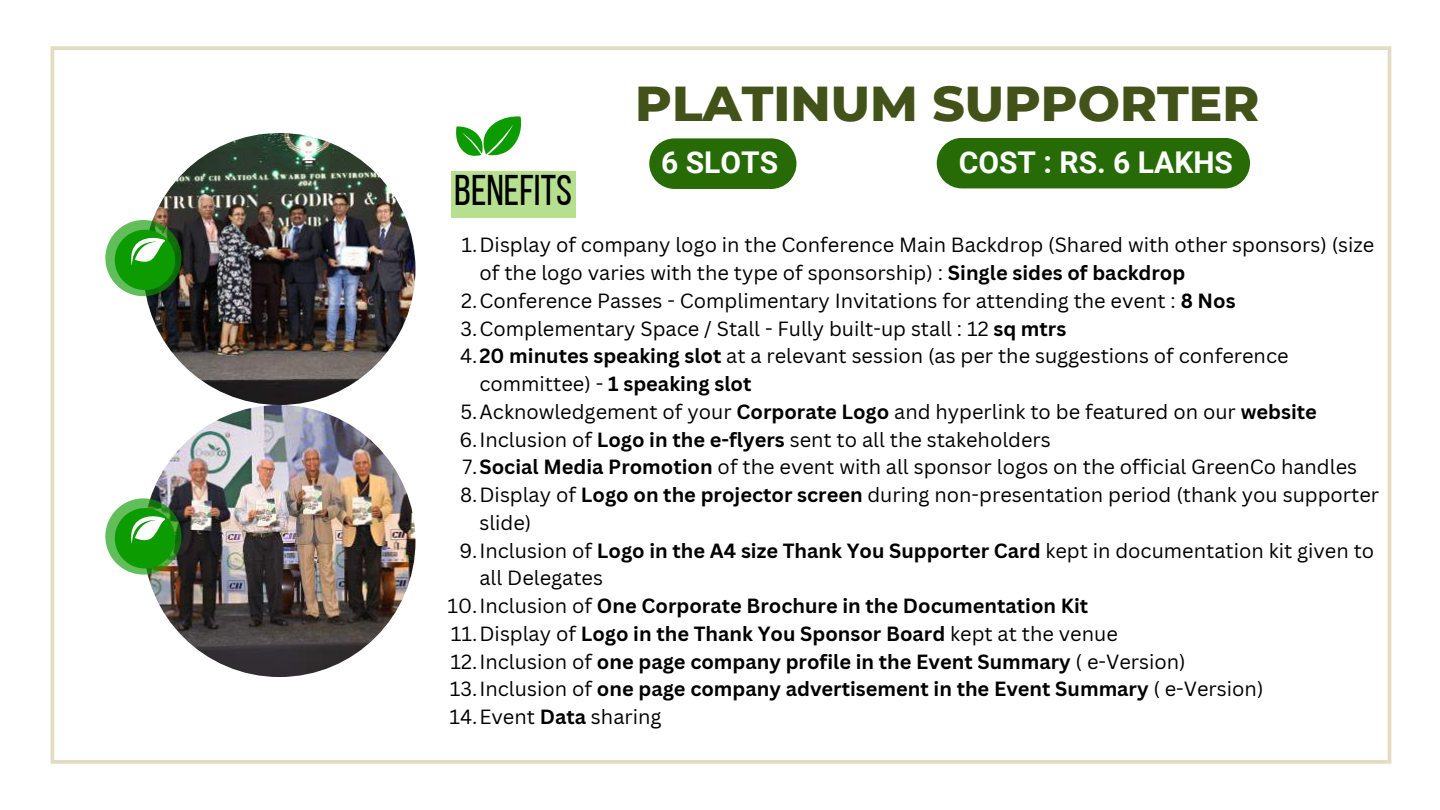
<style>
.page{position:relative;width:1440px;height:810px;background:#fff}
.page>*{position:absolute;margin:0;border:0;box-sizing:border-box;transform-origin:0 0}
.t1{font:800 50px "Montserrat";color:#435219}
.t2{font:42.8px "Bebas Neue";color:#000}
.t3{font:700 30px "Roboto";color:#fff}
.t4{font:20px "Canva Sans";color:#000}
.t5{font:700 20px "Canva Sans";color:#000}
.s1{font-weight:700}
.s2{font-weight:400}
</style>
<div class="page">
<svg style="left:54px;top:46px;width:1334px;height:4px;fill:#e2ddc2"></svg>
<svg style="left:54px;top:760px;width:1334px;height:4px;fill:#e2ddc2"></svg>
<hr style="left:51px;top:46px;width:3px;height:718px;background:#e2ddc2">
<hr style="left:1388px;top:46px;width:3px;height:718px;background:#e2ddc2">
<img style="left:143px;top:133px;width:272px;height:272px;border-radius:50%">
<svg style="left:649px;top:138px;width:147px;height:51px"></svg>
<div style="left:937px;top:138px;width:313px;height:50px;background:#276b07"></div>
<img style="left:143px;top:405px;width:272px;height:272px;border-radius:50%">
<svg style="left:456px;top:116px;width:66px;height:40px"></svg>
<div style="left:451px;top:171px;width:124px;height:46px;background:#b7df90"></div>
<svg style="left:105px;top:220px;width:77px;height:76px"></svg>
<img style="left:105px;top:498px;width:77px;height:77px">
<h2 class="t2" style="left:454px;top:173px;width:119px">BENEFITS</h2>
<h1 class="t1" style="left:635px;top:73px;width:626px">PLATINUM SUPPORTER</h1>
<h3 class="t3" style="left:661px;top:145px;width:118px">6 SLOTS</h3>
<h3 class="t3" style="left:959px;top:145px;width:276px">COST : RS. 6 LAKHS</h3>
<p class="t4" style="left:462px;top:231px;width:914px">1.Display of company logo in the Conference Main Backdrop (Shared with other sponsors) (size</p>
<p class="t4" style="left:479px;top:259px;width:707px">of the logo varies with the type of sponsorship) : <span class="s1">Single sides of backdrop</span></p>
<p class="t4" style="left:461px;top:287px;width:776px">2.Conference Passes - Complimentary Invitations for attending the event : <span class="s1">8 Nos</span></p>
<p class="t4" style="left:461px;top:314px;width:607px">3.Complementary Space / Stall - Fully built-up stall : 12 <span class="s1">sq mtrs</span></p>
<p class="t4" style="left:460px;top:342px;width:830px">4.<span class="s1">20 minutes speaking slot</span> at a relevant session (as per the suggestions of conference</p>
<p class="t5" style="left:479px;top:370px;width:273px"><span class="s2">committee) -</span> 1 speaking slot</p>
<p class="t4" style="left:460px;top:398px;width:858px">5.Acknowledgement of your <span class="s1">Corporate Logo</span> and hyperlink to be featured on our <span class="s1">website</span></p>
<p class="t4" style="left:459px;top:425px;width:593px">6.Inclusion of <span class="s1">Logo in the e-flyers</span> sent to all the stakeholders</p>
<p class="t4" style="left:462px;top:453px;width:896px">7.<span class="s1">Social Media Promotion</span> of the event with all sponsor logos on the official GreenCo handles</p>
<p class="t4" style="left:460px;top:481px;width:921px">8.Display of <span class="s1">Logo on the projector screen</span> during non-presentation period (thank you supporter</p>
<p class="t4" style="left:479px;top:509px;width:53px">slide)</p>
<p class="t4" style="left:459px;top:536px;width:916px">9.Inclusion of <span class="s1">Logo in the A4 size Thank You Supporter Card</span> kept in documentation kit given to</p>
<p class="t4" style="left:479px;top:564px;width:125px">all Delegates</p>
<p class="t5" style="left:448px;top:592px;width:642px"><span class="s2">10.Inclusion of</span> One Corporate Brochure in the Documentation Kit</p>
<p class="t5" style="left:451px;top:620px;width:668px"><span class="s2">11.Display of</span> Logo in the Thank You Sponsor Board <span class="s2">kept at the venue</span></p>
<p class="t5" style="left:451px;top:647px;width:737px"><span class="s2">12.Inclusion of</span> one page company profile in the Event Summary <span class="s2">( e-Version)</span></p>
<p class="t5" style="left:450px;top:675px;width:815px"><span class="s2">13.Inclusion of</span> one page company advertisement in the Event Summary <span class="s2">( e-Version)</span></p>
<p class="t4" style="left:449px;top:703px;width:214px">14.Event <span class="s1">Data</span> sharing</p>
</div>
